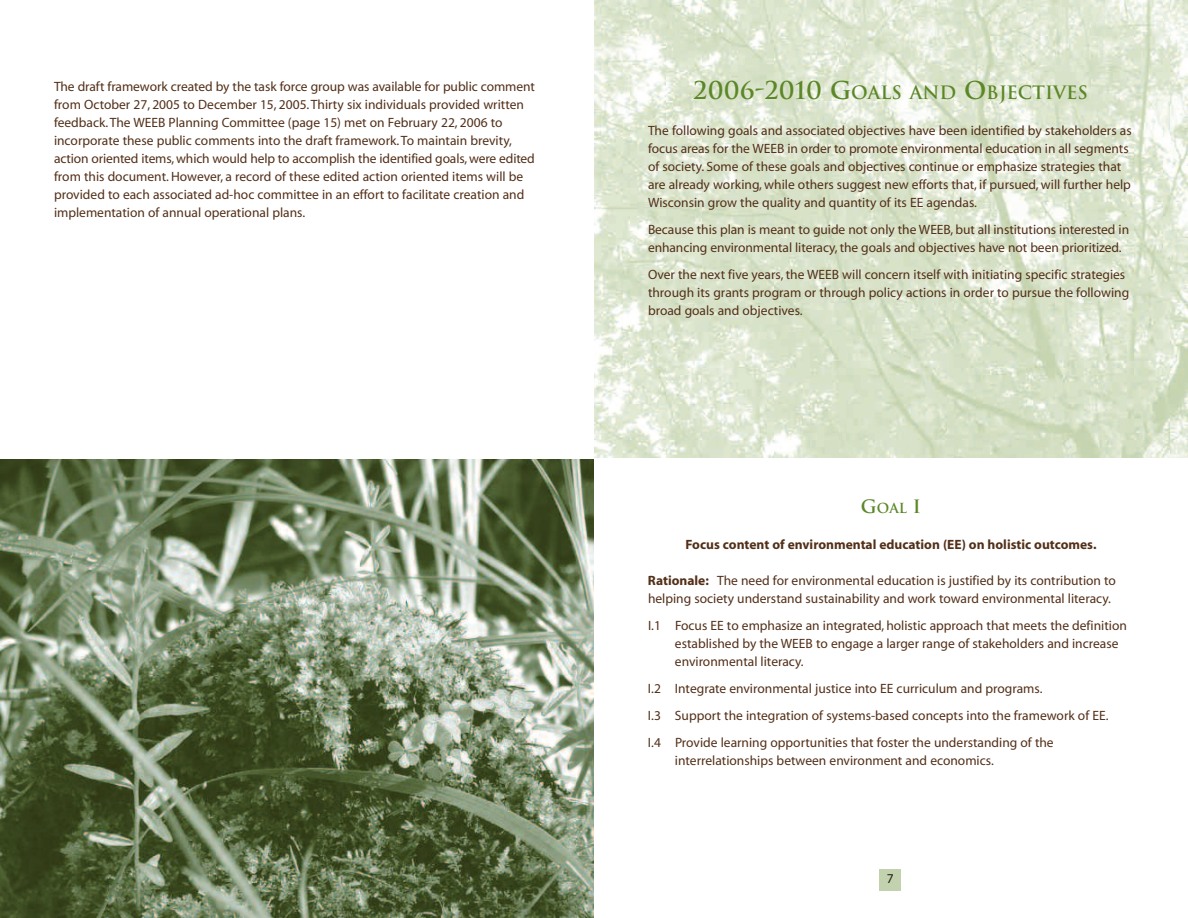
<style>
.page{position:relative;width:1188px;height:918px;background:#fff}
.page>*{position:absolute;margin:0;border:0;box-sizing:border-box;transform-origin:0 0}
.t1{font:700 18px "Trajan";color:#5c8727}
.t2{font:13.5px/18px "Myriad";color:#532f18}
.t3{font:700 13.5px "Myriad";color:#532f18}
.t4{font:700 13.5px "Trajan";color:#5c8727}
.t5{font:13.5px "Myriad";color:#241c16}
.s1{font-size:24px}
.s2{font-size:18px}
.s3{font-weight:700}
</style>
<div class="page">
<img style="left:594px;top:0;width:594px;height:458px">
<img style="left:0;top:459px;width:594px;height:459px">
<div style="left:880px;top:869px;width:21px;height:22px;background:#c3d2ae"></div>
<p class="t2" style="left:54px;top:78px;width:483px">The draft framework created by the task force group was available for public comment from October 27, 2005 to December 15, 2005. Thirty six individuals provided written feedback. The WEEB Planning Committee (page 15) met on February 22, 2006 to incorporate these public comments into the draft framework. To maintain brevity, action oriented items, which would help to accomplish the identified goals, were edited from this document. However, a record of these edited action oriented items will be provided to each associated ad-hoc committee in an effort to facilitate creation and implementation of annual operational plans.</p>
<p class="t1" style="left:694px;top:82px;width:396px"><span class="s1">2006-2010 G</span>OALS AND <span class="s1">O</span>BJECTIVES</p>
<p class="t2" style="left:648px;top:123px;width:485px">The following goals and associated objectives have been identified by stakeholders as focus areas for the WEEB in order to promote environmental education in all segments of society. Some of these goals and objectives continue or emphasize strategies that are already working, while others suggest new efforts that, if pursued, will further help Wisconsin grow the quality and quantity of its EE agendas.</p>
<p class="t2" style="left:648px;top:222px;width:483px">Because this plan is meant to guide not only the WEEB, but all institutions interested in enhancing environmental literacy, the goals and objectives have not been prioritized.</p>
<p class="t2" style="left:648px;top:267px;width:483px">Over the next five years, the WEEB will concern itself with initiating specific strategies through its grants program or through policy actions in order to pursue the following broad goals and objectives.</p>
<p class="t4" style="left:861px;top:501px;width:62px"><span class="s2">G</span>OAL <span class="s2">I</span></p>
<p class="t3" style="left:686px;top:539px;width:413px">Focus content of environmental education (EE) on holistic outcomes.</p>
<p class="t2" style="left:648px;top:573px;width:470px"><span class="s3">Rationale:</span> The need for environmental education is justified by its contribution to helping society understand sustainability and work toward environmental literacy.</p>
<p class="t2" style="left:675px;top:618px;width:453px;text-indent:-27px">I.1 Focus EE to emphasize an integrated, holistic approach that meets the definition established by the WEEB to engage a larger range of stakeholders and increase environmental literacy.</p>
<p class="t2" style="left:648px;top:676px;width:462px;line-height:27px">I.2 Integrate environmental justice into EE curriculum and programs.<br>I.3 Support the integration of systems-based concepts into the framework of EE.<br>I.4 Provide learning opportunities that foster the understanding of the</p>
<p class="t2" style="left:675px;top:753px;width:320px">interrelationships between environment and economics.</p>
<p class="t5" style="left:887px;top:874px;width:8px">7</p>
</div>
